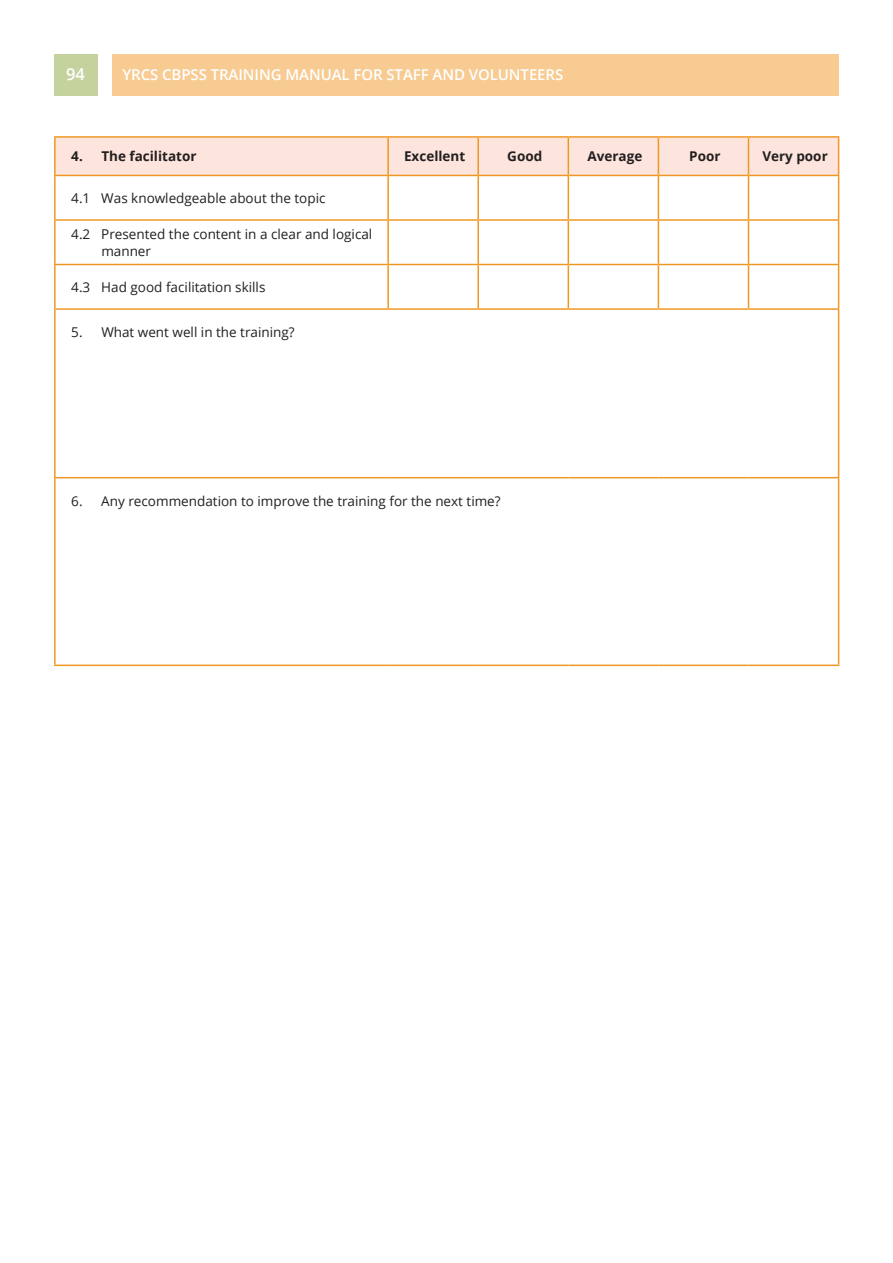
<style>
.page{position:relative;width:893px;height:1263px;background:#fff}
.page>*{position:absolute;margin:0;border:0;box-sizing:border-box;transform-origin:0 0}
.t1{font:600 16.5px "Open Sans";color:#fff}
.t2{font:600 15px "Open Sans";letter-spacing:-.005em;color:#fff}
.numbered_list{font:13.5px/16.2px "Open Sans";color:#231f20}
.Bullets{font:700 13.5px "Open Sans";color:#231f20}
</style>
<div class="page">
<div style="left:112px;top:54px;width:727px;height:41px;background:#f7cb91"></div>
<div style="left:54px;top:54px;width:44px;height:41px;background:#c4d29e"></div>
<div style="left:56px;top:138px;width:782px;height:37px;background:#fde5de"></div>
<hr style="left:54px;top:136px;width:334px;height:2px;background:#ef9723">
<hr style="left:54px;top:138px;width:2px;height:37px;background:#ef9723">
<hr style="left:388px;top:136px;width:90px;height:2px;background:#ef9723">
<hr style="left:387px;top:138px;width:2px;height:37px;background:#ef9723">
<hr style="left:478px;top:136px;width:90px;height:2px;background:#ef9723">
<hr style="left:477px;top:138px;width:2px;height:37px;background:#ef9723">
<hr style="left:568px;top:136px;width:90px;height:2px;background:#ef9723">
<hr style="left:568px;top:138px;width:1px;height:37px;background:#ef9723">
<hr style="left:658px;top:136px;width:90px;height:2px;background:#ef9723">
<hr style="left:658px;top:138px;width:1px;height:37px;background:#ef9723">
<hr style="left:748px;top:136px;width:91px;height:2px;background:#ef9723">
<hr style="left:748px;top:138px;width:1px;height:37px;background:#ef9723">
<hr style="left:838px;top:138px;width:1px;height:37px;background:#ef9723">
<hr style="left:54px;top:175px;width:334px;height:1px;background:#ef9723">
<hr style="left:54px;top:176px;width:2px;height:43px;background:#ef9723">
<hr style="left:388px;top:175px;width:90px;height:1px;background:#ef9723">
<hr style="left:387px;top:176px;width:2px;height:43px;background:#ef9723">
<hr style="left:478px;top:175px;width:90px;height:1px;background:#ef9723">
<hr style="left:477px;top:176px;width:2px;height:43px;background:#ef9723">
<hr style="left:568px;top:175px;width:90px;height:1px;background:#ef9723">
<hr style="left:568px;top:176px;width:1px;height:43px;background:#ef9723">
<hr style="left:658px;top:175px;width:90px;height:1px;background:#ef9723">
<hr style="left:658px;top:176px;width:1px;height:43px;background:#ef9723">
<hr style="left:748px;top:175px;width:91px;height:1px;background:#ef9723">
<hr style="left:748px;top:176px;width:1px;height:43px;background:#ef9723">
<hr style="left:838px;top:176px;width:1px;height:43px;background:#ef9723">
<hr style="left:54px;top:219px;width:334px;height:2px;background:#ef9723">
<hr style="left:54px;top:221px;width:2px;height:43px;background:#ef9723">
<hr style="left:388px;top:219px;width:90px;height:2px;background:#ef9723">
<hr style="left:387px;top:221px;width:2px;height:43px;background:#ef9723">
<hr style="left:478px;top:219px;width:90px;height:2px;background:#ef9723">
<hr style="left:477px;top:221px;width:2px;height:43px;background:#ef9723">
<hr style="left:568px;top:219px;width:90px;height:2px;background:#ef9723">
<hr style="left:568px;top:221px;width:1px;height:43px;background:#ef9723">
<hr style="left:658px;top:219px;width:90px;height:2px;background:#ef9723">
<hr style="left:658px;top:221px;width:1px;height:43px;background:#ef9723">
<hr style="left:748px;top:219px;width:91px;height:2px;background:#ef9723">
<hr style="left:748px;top:221px;width:1px;height:43px;background:#ef9723">
<hr style="left:838px;top:221px;width:1px;height:43px;background:#ef9723">
<hr style="left:54px;top:264px;width:334px;height:1px;background:#ef9723">
<hr style="left:54px;top:265px;width:2px;height:43px;background:#ef9723">
<hr style="left:388px;top:264px;width:90px;height:1px;background:#ef9723">
<hr style="left:387px;top:265px;width:2px;height:43px;background:#ef9723">
<hr style="left:478px;top:264px;width:90px;height:1px;background:#ef9723">
<hr style="left:477px;top:265px;width:2px;height:43px;background:#ef9723">
<hr style="left:568px;top:264px;width:90px;height:1px;background:#ef9723">
<hr style="left:568px;top:265px;width:1px;height:43px;background:#ef9723">
<hr style="left:658px;top:264px;width:90px;height:1px;background:#ef9723">
<hr style="left:658px;top:265px;width:1px;height:43px;background:#ef9723">
<hr style="left:748px;top:264px;width:91px;height:1px;background:#ef9723">
<hr style="left:748px;top:265px;width:1px;height:43px;background:#ef9723">
<hr style="left:838px;top:265px;width:1px;height:43px;background:#ef9723">
<hr style="left:54px;top:308px;width:334px;height:2px;background:#ef9723">
<hr style="left:54px;top:310px;width:2px;height:167px;background:#ef9723">
<hr style="left:388px;top:308px;width:90px;height:2px;background:#ef9723">
<hr style="left:478px;top:308px;width:90px;height:2px;background:#ef9723">
<hr style="left:568px;top:308px;width:90px;height:2px;background:#ef9723">
<hr style="left:658px;top:308px;width:90px;height:2px;background:#ef9723">
<hr style="left:748px;top:308px;width:91px;height:2px;background:#ef9723">
<hr style="left:838px;top:310px;width:1px;height:167px;background:#ef9723">
<hr style="left:54px;top:477px;width:334px;height:1px;background:#ef9723">
<hr style="left:54px;top:478px;width:2px;height:187px;background:#ef9723">
<hr style="left:388px;top:477px;width:90px;height:1px;background:#ef9723">
<hr style="left:478px;top:477px;width:90px;height:1px;background:#ef9723">
<hr style="left:568px;top:477px;width:90px;height:1px;background:#ef9723">
<hr style="left:658px;top:477px;width:90px;height:1px;background:#ef9723">
<hr style="left:748px;top:477px;width:91px;height:1px;background:#ef9723">
<hr style="left:838px;top:478px;width:1px;height:187px;background:#ef9723">
<hr style="left:54px;top:665px;width:334px;height:1px;background:#ef9723">
<hr style="left:388px;top:665px;width:90px;height:1px;background:#ef9723">
<hr style="left:478px;top:665px;width:90px;height:1px;background:#ef9723">
<hr style="left:568px;top:665px;width:90px;height:1px;background:#ef9723">
<hr style="left:658px;top:665px;width:90px;height:1px;background:#ef9723">
<hr style="left:748px;top:665px;width:91px;height:1px;background:#ef9723">
<p class="t1" style="left:66px;top:63px;width:20px">94</p>
<p class="t2" style="left:122px;top:64px;width:442px">YRCS CBPSS TRAINING MANUAL FOR STAFF AND VOLUNTEERS</p>
<p class="Bullets" style="left:71px;top:147px;width:127px">4. The facilitator</p>
<p class="Bullets" style="left:404px;top:147px;width:63px">Excellent</p>
<p class="Bullets" style="left:507px;top:147px;width:37px">Good</p>
<p class="Bullets" style="left:587px;top:147px;width:56px">Average</p>
<p class="Bullets" style="left:689px;top:147px;width:33px">Poor</p>
<p class="Bullets" style="left:762px;top:147px;width:67px">Very poor</p>
<p class="numbered_list" style="left:71px;top:190px;width:256px">4.1 Was knowledgeable about the topic</p>
<p class="numbered_list" style="left:101px;top:226px;width:273px;text-indent:-30px">4.2 Presented the content in a clear and logical manner</p>
<p class="numbered_list" style="left:71px;top:279px;width:196px">4.3 Had good facilitation skills</p>
<p class="numbered_list" style="left:71px;top:324px;width:225px">5. What went well in the training?</p>
<p class="numbered_list" style="left:71px;top:493px;width:431px">6. Any recommendation to improve the training for the next time?</p>
</div>
